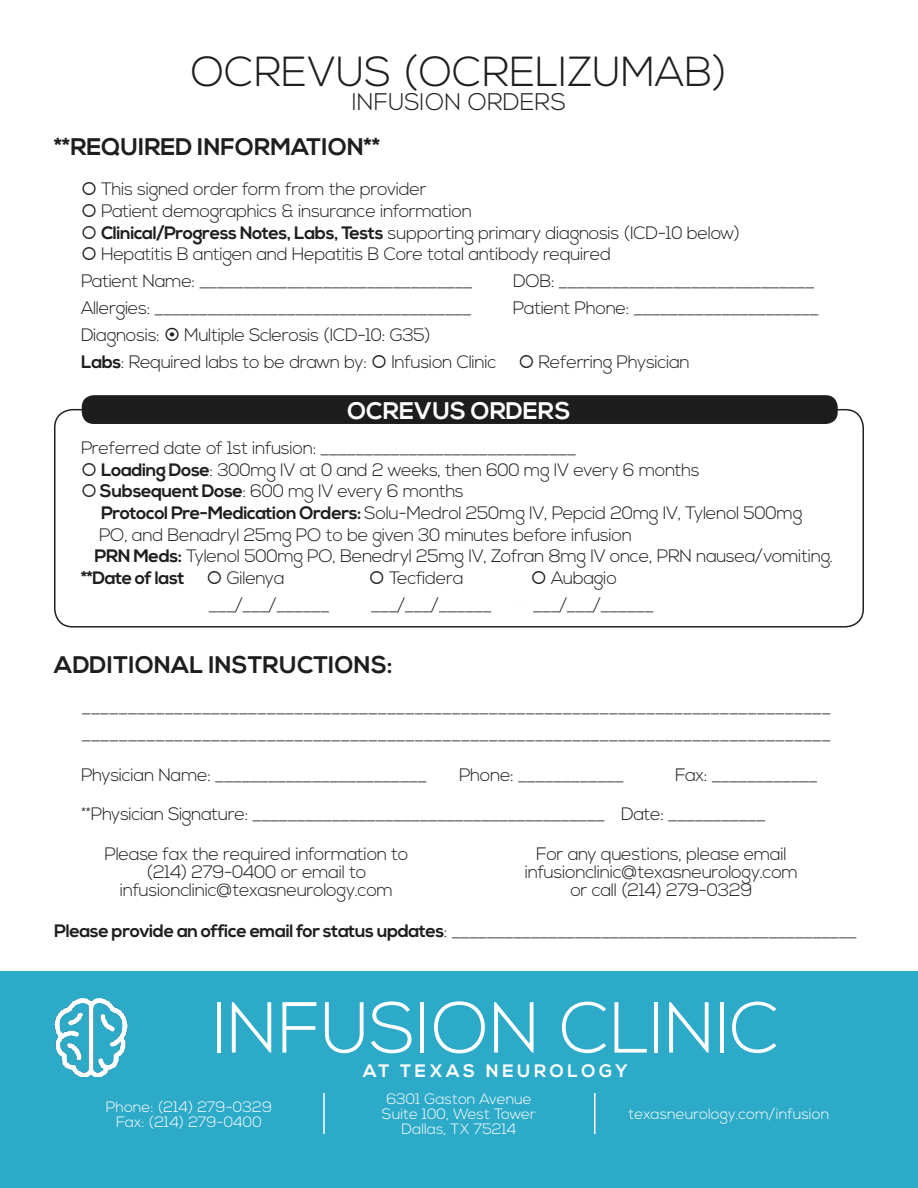
<style>
.page{position:relative;width:918px;height:1188px;background:#fff}
.page>*{position:absolute;margin:0;border:0;box-sizing:border-box;transform-origin:0 0}
.t1{font:300 72px "Nexa";color:#fff}
.t2{font:300 42px "Nexa";color:#1d1e1d}
.t3{font:700 24px "Nexa";color:#1d1e1d}
.t4{font:300 24px "Nexa";color:#1d1e1d}
.t5{font:700 24px "Nexa";color:#fff}
.t6{font:300 18px/18px "Nexa";letter-spacing:-.025em;color:#1d1e1d}
.t7{font:700 18px "Nexa";letter-spacing:-.025em;color:#1d1e1d}
.t8{font:700 18px "Nexa";letter-spacing:.2em;color:#fff}
.t9{font:300 15px/15px "Nexa";color:#fff;text-align:center}
.s1{font-weight:700}
.s2{color:#fff}
.s3{font-weight:300}
.s4{font-weight:700;color:#fff}
.s5{color:#fffefa}
</style>
<div class="page">
<div style="left:0;top:972px;width:918px;height:216px;background:#2eaac9"></div>
<div style="left:54px;top:409px;width:810px;height:219px;border:2px solid #231f20;border-radius:18px"></div>
<div style="left:82px;top:395px;width:756px;height:29px;background:#1c1d1c;border-radius:12px"></div>
<img style="left:54px;top:999px;width:74px;height:78px">
<hr style="left:323px;top:1093px;width:2px;height:41px;background:#fff">
<hr style="left:594px;top:1093px;width:2px;height:41px;background:#fff">
<p class="t2" style="left:191px;top:47px;width:538px">OCREVUS (OCRELIZUMAB)</p>
<p class="t4" style="left:352px;top:87px;width:216px">INFUSION ORDERS</p>
<p class="t3" style="left:54px;top:132px;width:328px">**REQUIRED INFORMATION**</p>
<p class="t6" style="left:81px;top:181px;width:347px">○ This signed order form from the provider</p>
<p class="t6" style="left:81px;top:203px;width:393px">○ Patient demographics &amp; insurance information</p>
<p class="t6" style="left:81px;top:224px;width:661px">○ <span class="s1">Clinical/Progress Notes, Labs, Tests</span> supporting primary diagnosis (ICD-10 below)</p>
<p class="t6" style="left:81px;top:246px;width:532px">○ Hepatitis B antigen and Hepatitis B Core total antibody required</p>
<p class="t6" style="left:81px;top:273px;width:393px">Patient Name: _______________________________</p>
<p class="t6" style="left:513px;top:273px;width:303px">DOB: _____________________________</p>
<p class="t6" style="left:81px;top:300px;width:392px">Allergies: ____________________________________</p>
<p class="t6" style="left:513px;top:300px;width:307px">Patient Phone: _____________________</p>
<p class="t6" style="left:81px;top:327px;width:80px">Diagnosis:</p>
<p class="t6" style="left:81px;top:322px;width:610px;line-height:27px;text-indent:103px">Multiple Sclerosis (ICD-10: G35)<br><span class="s1">Labs</span>: Required labs to be drawn by: ○ Infusion Clinic ○ Referring Physician</p>
<p class="t5" style="left:347px;top:396px;width:225px">OCREVUS ORDERS</p>
<p class="t6" style="left:81px;top:440px;width:497px">Preferred date of 1st infusion: _____________________________</p>
<p class="t6" style="left:81px;top:461px;width:620px">○ <span class="s1">Loading Dose</span>: 300mg IV at 0 and 2 weeks, then 600 mg IV every 6 months</p>
<p class="t6" style="left:81px;top:483px;width:384px">○ <span class="s1">Subsequent Dose</span>: 600 mg IV every 6 months</p>
<p class="t6" style="left:94px;top:503px;width:740px;line-height:21.6px;text-indent:-13px"><span class="s2">○</span> <span class="s1">Protocol Pre-Medication Orders:</span> Solu-Medrol 250mg IV, Pepcid 20mg IV, Tylenol 500mg<br>PO, and Benadryl 25mg PO to be given 30 minutes before infusion<br><span class="s1">PRN Meds:</span> Tylenol 500mg PO, Benedryl 25mg IV, Zofran 8mg IV once, PRN nausea/vomiting.</p>
<p class="t7" style="left:81px;top:567px;width:205px">**Date of last ○ <span class="s3">Gilenya</span></p>
<p class="t6" style="left:369px;top:569px;width:96px">○ Tecfidera</p>
<p class="t6" style="left:531px;top:569px;width:88px">○ Aubagio</p>
<p class="t6" style="left:81px;top:596px;width:612px"><span class="s4">**Date of last</span> <span class="s2">○</span> ___/___/______ <span class="s2">○</span> ___/___/______ <span class="s5">○</span> ___/___/______ <span class="s2">○</span></p>
<p class="t3" style="left:54px;top:650px;width:340px">ADDITIONAL INSTRUCTIONS:</p>
<p class="t6" style="left:82px;top:694px;width:751px;line-height:27px">_________________________________________________________________________________ _________________________________________________________________________________</p>
<p class="t6" style="left:81px;top:766px;width:347px">Physician Name: ________________________</p>
<p class="t6" style="left:459px;top:766px;width:167px">Phone: ____________</p>
<p class="t6" style="left:81px;top:756px;width:738px;line-height:39px;text-indent:594px">Fax: ____________ **Physician Signature: ________________________________________ Date: ___________</p>
<p class="t6" style="left:525px;top:846px;width:275px;text-align:center">For any questions, please email infusionclinic@texasneurology.com or call (214) 279-0329</p>
<p class="t6" style="left:54px;top:922px;width:805px"><span class="s1">Please provide an office email for status updates</span>: ______________________________________________</p>
<p class="t6" style="left:104px;top:846px;width:306px;text-align:center">Please fax the required information to (214) 279-0400 or email to infusionclinic@texasneurology.com</p>
<p class="t1" style="left:212px;top:986px;width:568px">INFUSION CLINIC</p>
<p class="t8" style="left:363px;top:1060px;width:266px">AT TEXAS NEUROLOGY</p>
<p class="t9" style="left:382px;top:1092px;width:156px">6301 Gaston Avenue<br>Suite 100, West Tower<br>Dallas, TX 75214</p>
<p class="t9" style="left:106px;top:1100px;width:168px">Phone: (214) 279-0329<br>Fax: (214) 279-0400</p>
<p class="t9" style="left:629px;top:1107px;width:202px">texasneurology.com/infusion</p>
</div>
